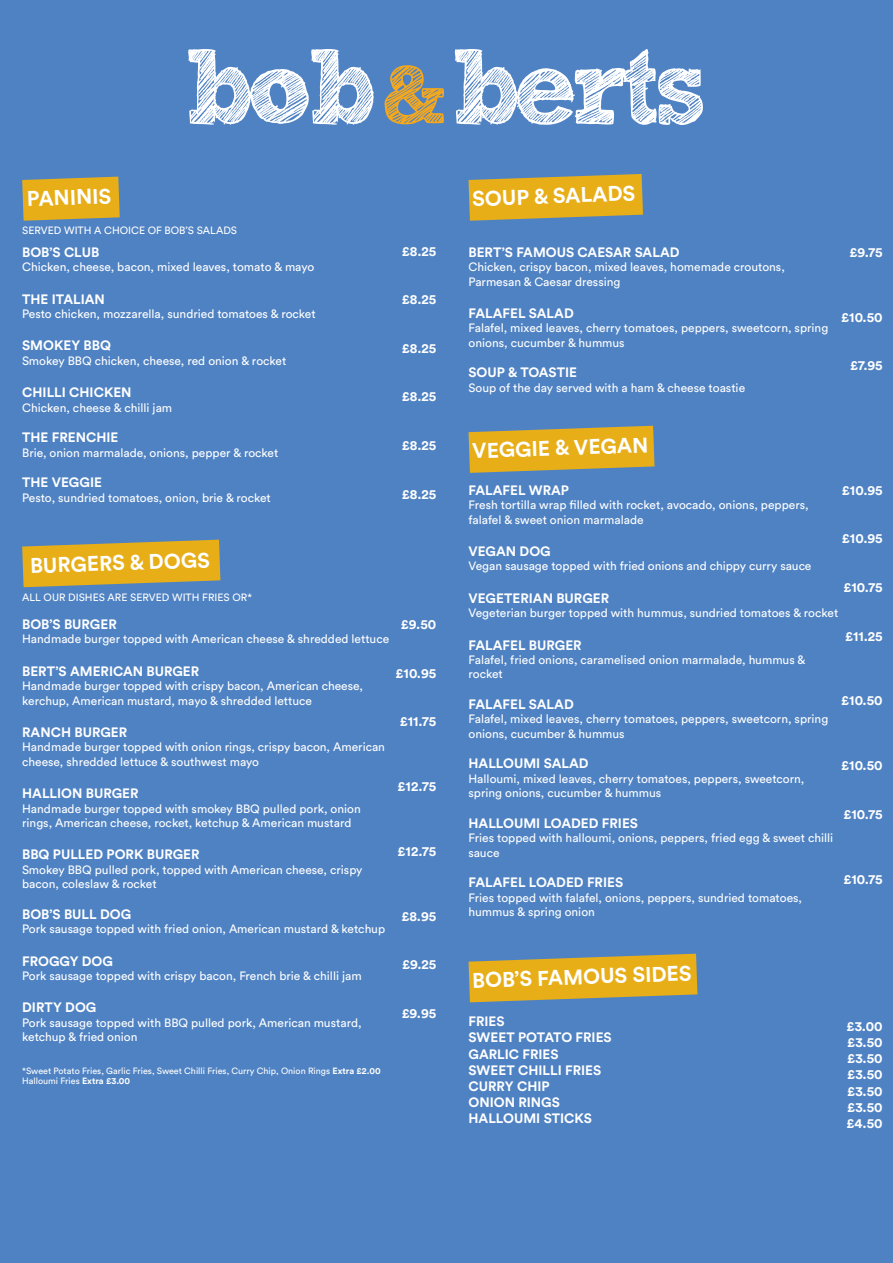
<style>
.page{position:relative;width:893px;height:1263px;background:#4f82c3}
.page>*{position:absolute;margin:0;border:0;box-sizing:border-box;transform-origin:0 0}
.t1{font:700 21px "Circular Std";color:#fff}
.t2{font:700 13.5px/16.2px "Circular Std";color:#fff}
.t3{font:12px/14.4px "Circular Std";color:#fff}
.t4{font:10.5px "Circular Std";color:#fff}
.t5{font:9px/10.8px "Circular Std";color:#fff}
.s1{font-weight:700}
</style>
<div class="page">
<svg style="left:455px;top:49px;width:248px;height:76px"></svg>
<svg style="left:188px;top:49px;width:186px;height:76px"></svg>
<svg style="left:384px;top:65px;width:60px;height:60px"></svg>
<svg style="left:22px;top:177px;width:98px;height:44px;background:#d9a927"></svg>
<svg style="left:22px;top:540px;width:198px;height:47px;background:#d1a72f"></svg>
<svg style="left:468px;top:174px;width:175px;height:47px;background:#d1a730"></svg>
<svg style="left:468px;top:426px;width:186px;height:47px;background:#d1a730"></svg>
<svg style="left:468px;top:954px;width:229px;height:48px;background:#cfa732"></svg>
<h1 class="t1" style="left:27px;top:185px;width:86px;rotate:-2deg">PANINIS</h1>
<p class="t4" style="left:22px;top:224px;width:217px">SERVED WITH A CHOICE OF BOB’S SALADS</p>
<p class="t2" style="left:22px;top:244px;width:79px">BOB’S CLUB</p>
<p class="t3" style="left:22px;top:260px;width:294px">Chicken, cheese, bacon, mixed leaves, tomato &amp; mayo</p>
<p class="t2" style="left:22px;top:290px;width:84px">THE ITALIAN</p>
<p class="t3" style="left:22px;top:306px;width:295px">Pesto chicken, mozzarella, sundried tomatoes &amp; rocket</p>
<p class="t2" style="left:22px;top:337px;width:90px">SMOKEY BBQ</p>
<p class="t3" style="left:22px;top:353px;width:266px">Smokey BBQ chicken, cheese, red onion &amp; rocket</p>
<p class="t2" style="left:22px;top:384px;width:111px">CHILLI CHICKEN</p>
<p class="t3" style="left:22px;top:400px;width:152px">Chicken, cheese &amp; chilli jam</p>
<p class="t2" style="left:22px;top:429px;width:98px">THE FRENCHIE</p>
<p class="t3" style="left:22px;top:445px;width:258px">Brie, onion marmalade, onions, pepper &amp; rocket</p>
<p class="t2" style="left:22px;top:474px;width:81px">THE VEGGIE</p>
<p class="t3" style="left:22px;top:490px;width:250px">Pesto, sundried tomatoes, onion, brie &amp; rocket</p>
<h1 class="t1" style="left:30px;top:552px;width:181px;rotate:-2deg">BURGERS &amp; DOGS</h1>
<p class="t4" style="left:22px;top:591px;width:231px">ALL OUR DISHES ARE SERVED WITH FRIES OR*</p>
<p class="t2" style="left:402px;top:243px;width:36px">£8.25</p>
<p class="t2" style="left:402px;top:291px;width:36px">£8.25</p>
<p class="t2" style="left:402px;top:340px;width:36px">£8.25</p>
<p class="t2" style="left:402px;top:388px;width:36px">£8.25</p>
<p class="t2" style="left:402px;top:437px;width:36px">£8.25</p>
<p class="t2" style="left:402px;top:486px;width:36px">£8.25</p>
<p class="t2" style="left:22px;top:616px;width:96px">BOB’S BURGER</p>
<p class="t3" style="left:22px;top:632px;width:368px">Handmade burger topped with American cheese &amp; shredded lettuce</p>
<p class="t2" style="left:22px;top:663px;width:179px">BERT’S AMERICAN BURGER</p>
<p class="t3" style="left:22px;top:679px;width:342px">Handmade burger topped with crispy bacon, American cheese, kerchup, American mustard, mayo &amp; shredded lettuce</p>
<p class="t2" style="left:22px;top:724px;width:107px">RANCH BURGER</p>
<p class="t3" style="left:22px;top:740px;width:364px">Handmade burger topped with onion rings, crispy bacon, American cheese, shredded lettuce &amp; southwest mayo</p>
<p class="t2" style="left:22px;top:785px;width:118px">HALLION BURGER</p>
<p class="t3" style="left:22px;top:801px;width:340px">Handmade burger topped with smokey BBQ pulled pork, onion rings, American cheese, rocket, ketchup &amp; American mustard</p>
<p class="t2" style="left:22px;top:846px;width:179px">BBQ PULLED PORK BURGER</p>
<p class="t3" style="left:22px;top:862px;width:342px">Smokey BBQ pulled pork, topped with American cheese, crispy bacon, coleslaw &amp; rocket</p>
<p class="t2" style="left:22px;top:906px;width:111px">BOB’S BULL DOG</p>
<p class="t3" style="left:22px;top:922px;width:364px">Pork sausage topped with fried onion, American mustard &amp; ketchup</p>
<p class="t2" style="left:22px;top:952px;width:92px">FROGGY DOG</p>
<p class="t3" style="left:22px;top:968px;width:341px">Pork sausage topped with crispy bacon, French brie &amp; chilli jam</p>
<p class="t2" style="left:22px;top:999px;width:76px">DIRTY DOG</p>
<p class="t3" style="left:22px;top:1015px;width:341px">Pork sausage topped with BBQ pulled pork, American mustard, ketchup &amp; fried onion</p>
<p class="t2" style="left:401px;top:616px;width:37px">£9.50</p>
<p class="t2" style="left:396px;top:664px;width:42px">£10.95</p>
<p class="t2" style="left:400px;top:713px;width:38px">£11.75</p>
<p class="t2" style="left:398px;top:778px;width:40px">£12.75</p>
<p class="t2" style="left:398px;top:843px;width:40px">£12.75</p>
<p class="t2" style="left:401px;top:907px;width:36px">£8.95</p>
<p class="t2" style="left:402px;top:956px;width:36px">£9.25</p>
<p class="t2" style="left:402px;top:1005px;width:36px">£9.95</p>
<p class="t5" style="left:22px;top:1065px;width:360px">*Sweet Potato Fries, Garlic Fries, Sweet Chilli Fries, Curry Chip, Onion Rings <span class="s1">Extra £2.00<br></span>Halloumi Fries <span class="s1">Extra £3.00</span></p>
<h1 class="t1" style="left:472px;top:185px;width:165px;rotate:-2deg">SOUP &amp; SALADS</h1>
<p class="t2" style="left:468px;top:244px;width:213px">BERT’S FAMOUS CAESAR SALAD</p>
<p class="t3" style="left:468px;top:260px;width:318px">Chicken, crispy bacon, mixed leaves, homemade croutons,<br>Parmesan &amp; Caesar dressing</p>
<p class="t2" style="left:468px;top:305px;width:107px">FALAFEL SALAD</p>
<p class="t3" style="left:468px;top:321px;width:361px">Falafel, mixed leaves, cherry tomatoes, peppers, sweetcorn, spring onions, cucumber &amp; hummus</p>
<p class="t2" style="left:468px;top:364px;width:110px">SOUP &amp; TOASTIE</p>
<p class="t3" style="left:468px;top:380px;width:278px">Soup of the day served with a ham &amp; cheese toastie</p>
<p class="t2" style="left:849px;top:244px;width:35px">£9.75</p>
<p class="t2" style="left:841px;top:308px;width:43px">£10.50</p>
<p class="t2" style="left:850px;top:357px;width:34px">£7.95</p>
<h1 class="t1" style="left:472px;top:437px;width:178px;rotate:-2deg">VEGGIE &amp; VEGAN</h1>
<p class="t2" style="left:468px;top:482px;width:102px">FALAFEL WRAP</p>
<p class="t3" style="left:468px;top:498px;width:342px">Fresh tortilla wrap filled with rocket, avocado, onions, peppers, falafel &amp; sweet onion marmalade</p>
<p class="t2" style="left:468px;top:543px;width:84px">VEGAN DOG</p>
<p class="t3" style="left:468px;top:559px;width:344px">Vegan sausage topped with fried onions and chippy curry sauce</p>
<p class="t2" style="left:468px;top:590px;width:142px">VEGETERIAN BURGER</p>
<p class="t3" style="left:468px;top:606px;width:371px">Vegeterian burger topped with hummus, sundried tomatoes &amp; rocket</p>
<p class="t2" style="left:468px;top:636px;width:115px">FALAFEL BURGER</p>
<p class="t3" style="left:468px;top:652px;width:339px">Falafel, fried onions, caramelised onion marmalade, hummus &amp; rocket</p>
<p class="t2" style="left:468px;top:696px;width:107px">FALAFEL SALAD</p>
<p class="t3" style="left:468px;top:712px;width:361px">Falafel, mixed leaves, cherry tomatoes, peppers, sweetcorn, spring onions, cucumber &amp; hummus</p>
<p class="t2" style="left:468px;top:755px;width:122px">HALLOUMI SALAD</p>
<p class="t3" style="left:468px;top:771px;width:337px">Halloumi, mixed leaves, cherry tomatoes, peppers, sweetcorn, spring onions, cucumber &amp; hummus</p>
<p class="t2" style="left:468px;top:815px;width:171px">HALLOUMI LOADED FRIES</p>
<p class="t3" style="left:468px;top:831px;width:366px">Fries topped with halloumi, onions, peppers, fried egg &amp; sweet chilli sauce</p>
<p class="t2" style="left:468px;top:874px;width:156px">FALAFEL LOADED FRIES</p>
<p class="t3" style="left:468px;top:890px;width:335px">Fries topped with falafel, onions, peppers, sundried tomatoes, hummus &amp; spring onion</p>
<p class="t2" style="left:842px;top:482px;width:42px">£10.95</p>
<p class="t2" style="left:842px;top:530px;width:42px">£10.95</p>
<p class="t2" style="left:843px;top:579px;width:41px">£10.75</p>
<p class="t2" style="left:845px;top:627px;width:39px">£11.25</p>
<p class="t2" style="left:841px;top:692px;width:43px">£10.50</p>
<p class="t2" style="left:841px;top:757px;width:43px">£10.50</p>
<p class="t2" style="left:843px;top:806px;width:41px">£10.75</p>
<p class="t2" style="left:843px;top:870px;width:41px">£10.75</p>
<h1 class="t1" style="left:472px;top:967px;width:221px;rotate:-2deg">BOB’S FAMOUS SIDES</h1>
<p class="t2" style="left:468px;top:1013px;width:145px">FRIES<br>SWEET POTATO FRIES<br>GARLIC FRIES<br>SWEET CHILLI FRIES<br>CURRY CHIP<br>ONION RINGS<br>HALLOUMI STICKS</p>
<p class="t2" style="left:846px;top:1018px;width:38px;text-align:justify">£3.00 £3.50 £3.50 £3.50 £3.50 £3.50 £4.50</p>
</div>
